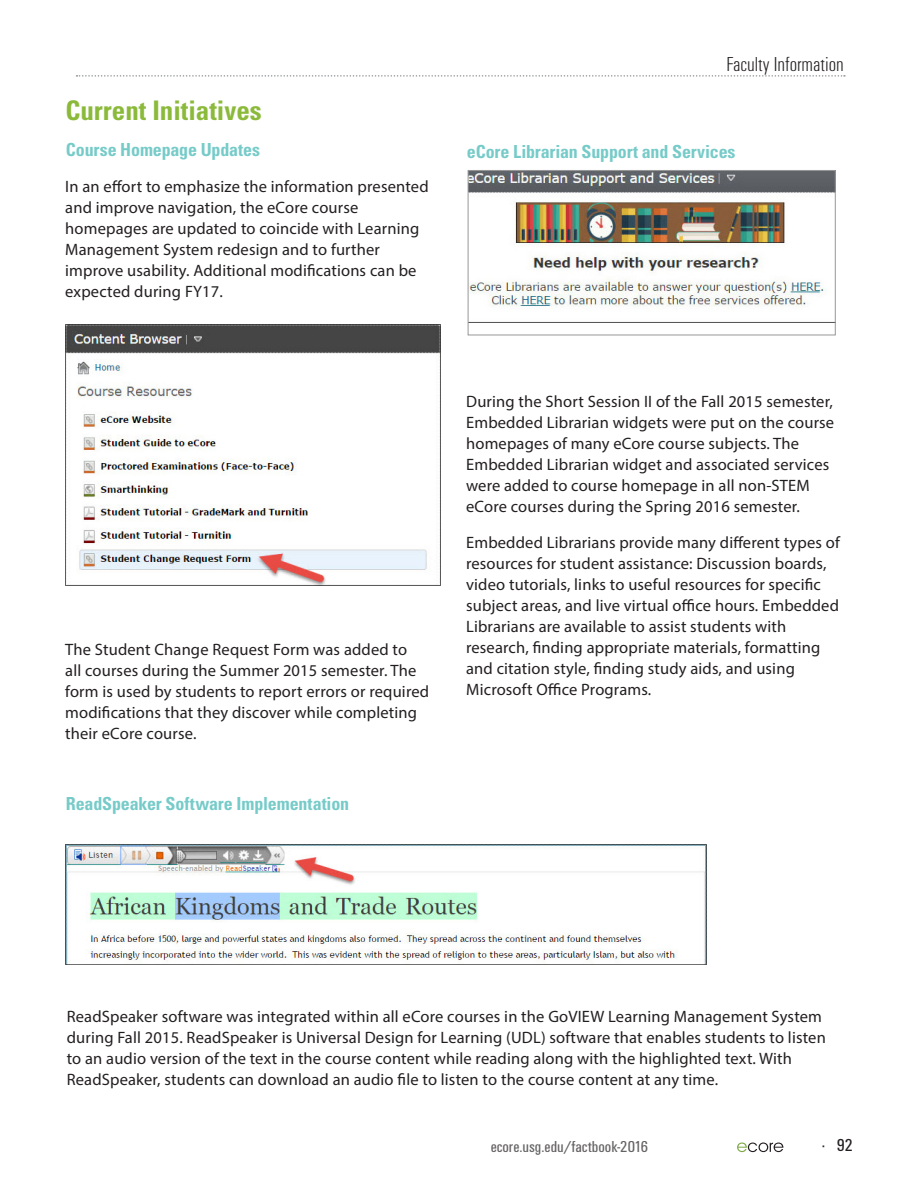
<style>
.page{position:relative;width:918px;height:1188px;background:#fff}
.page>*{position:absolute;margin:0;border:0;box-sizing:border-box;transform-origin:0 0}
.MAIN_HEADERS{font:700 condensed 27px "Univers";color:#8bba3b}
.Page_Headers--_R{font:21px "Univers U47";color:#231f20}
.Sub_Headers{font:700 condensed 18px "Univers";letter-spacing:-.01em;color:#76cbc9}
.t1{font:18px "Univers U57";color:#231f20}
.t2{font:16.5px/21px "Myriad Pro";letter-spacing:.01em;color:#231f20}
.t3{font:16.5px "Univers U57";color:#231f20}
</style>
<div class="page">
<svg style="left:737px;top:1142px;width:46px;height:10px"></svg>
<svg style="left:76px;top:75px;width:769px;height:2px"></svg>
<img style="left:65px;top:844px;width:641px;height:120px">
<img style="left:65px;top:325px;width:376px;height:260px">
<img style="left:470px;top:172px;width:363px;height:135px">
<div style="left:468px;top:170px;width:367px;height:165px;border:1px solid #989898"></div>
<p class="MAIN_HEADERS" style="left:65px;top:94px;width:198px">Current Initiatives</p>
<p class="Page_Headers--_R" style="left:726px;top:50px;width:119px">Faculty Information</p>
<p class="Sub_Headers" style="left:66px;top:139px;width:196px">Course Homepage Updates</p>
<p class="Sub_Headers" style="left:467px;top:140px;width:270px">eCore Librarian Support and Services</p>
<p class="t2" style="left:65px;top:175px;width:365px">In an effort to emphasize the information presented and improve navigation, the eCore course homepages are updated to coincide with Learning Management System redesign and to further improve usability. Additional modifications can be expected during FY17.</p>
<p class="t2" style="left:65px;top:639px;width:365px">The Student Change Request Form was added to<br>all courses during the Summer 2015 semester. The form is used by students to report errors or required modifications that they discover while completing their eCore course.</p>
<p class="Sub_Headers" style="left:66px;top:792px;width:285px">ReadSpeaker Software Implementation</p>
<p class="t2" style="left:466px;top:390px;width:370px">During the Short Session II of the Fall 2015 semester, Embedded Librarian widgets were put on the course homepages of many eCore course subjects. The Embedded Librarian widget and associated services were added to course homepage in all non-STEM eCore courses during the Spring 2016 semester.</p>
<p class="t2" style="left:466px;top:531px;width:375px">Embedded Librarians provide many different types of resources for student assistance: Discussion boards, video tutorials, links to useful resources for specific subject areas, and live virtual office hours. Embedded Librarians are available to assist students with research, finding appropriate materials, formatting and citation style, finding study aids, and using Microsoft Office Programs.</p>
<p class="t2" style="left:67px;top:1005px;width:761px">ReadSpeaker software was integrated within all eCore courses in the GoVIEW Learning Management System during Fall 2015. ReadSpeaker is Universal Design for Learning (UDL) software that enables students to listen to an audio version of the text in the course content while reading along with the highlighted text. With ReadSpeaker, students can download an audio file to listen to the course content at any time.</p>
<p class="t3" style="left:491px;top:1136px;width:159px">ecore.usg.edu/factbook-2016</p>
<p class="t1" style="left:822px;top:1133px;width:32px">· 92</p>
</div>
